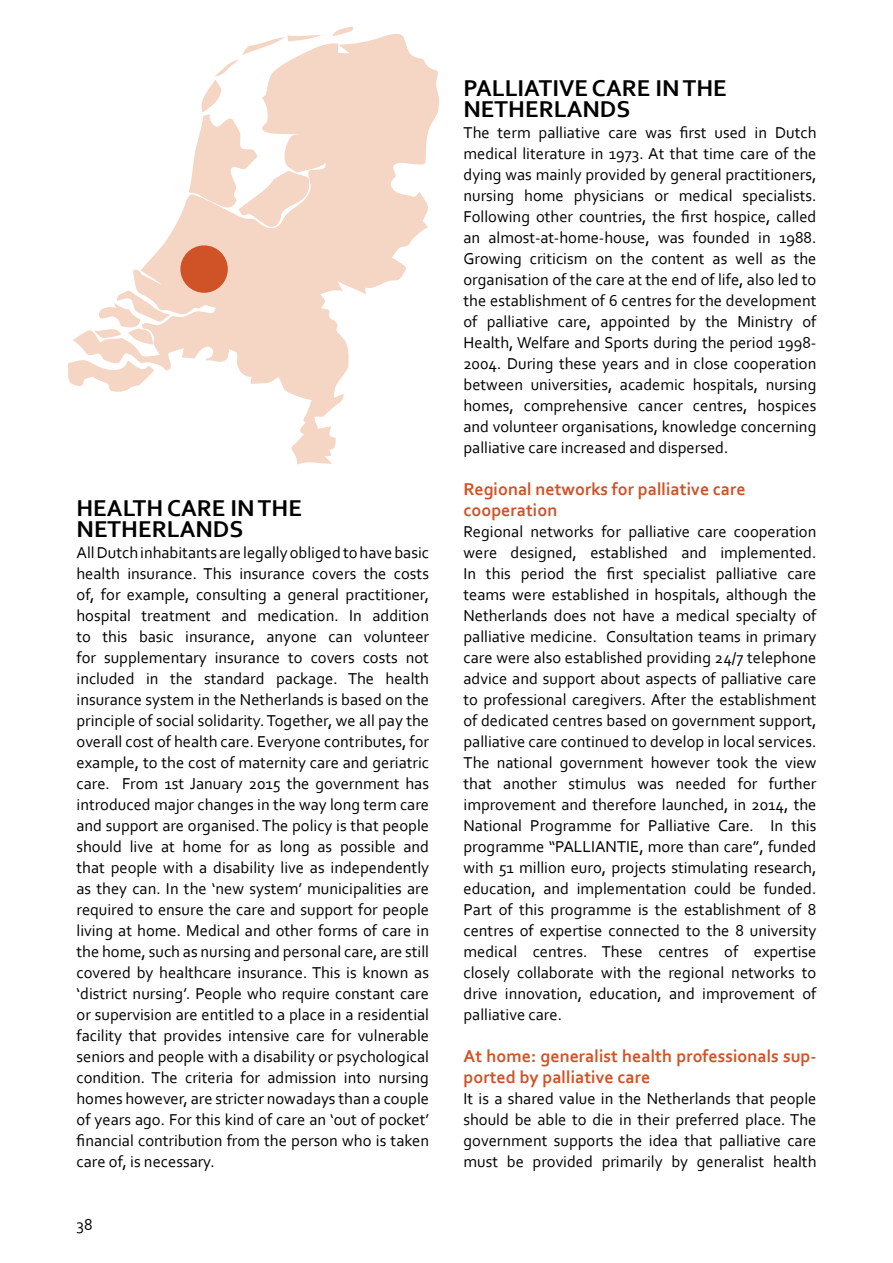
<style>
.page{position:relative;width:893px;height:1263px;background:#fff}
.page>*{position:absolute;margin:0;border:0;box-sizing:border-box;transform-origin:0 0}
.t1{font:700 24px/21px "Corbel";color:#000}
.t2{font:700 18px/21px "Corbel";color:#d05328}
.t3{font:16.5px/21px "Corbel";color:#000;text-align:justify}
</style>
<div class="page">
<svg style="left:68px;top:27px;width:371px;height:438px"></svg>
<div style="left:180px;top:245px;width:48px;height:48px;background:#d05328;border-radius:50%"></div>
<h1 class="t1" style="left:77px;top:497px;width:227px">HEALTH CARE IN THE<br>NETHERLANDS</h1>
<p class="t3" style="left:77px;top:542px;width:354px">All Dutch inhabitants are legally obliged to have basic health insurance. This insurance covers the costs of, for example, consulting a general practitioner, hospital treatment and medication. In addition to this basic insurance, anyone can volunteer for supplementary insurance to covers costs not included in the standard package. The health insurance system in the Netherlands is based on the principle of social solidarity. Together, we all pay the overall cost of health care. Everyone contributes, for example, to the cost of maternity care and geriatric care. From 1st January 2015 the government has introduced major changes in the way long term care and support are organised. The policy is that people should live at home for as long as possible and that people with a disability live as independently as they can. In the ‘new system’ municipalities are required to ensure the care and support for people living at home. Medical and other forms of care in the home, such as nursing and personal care, are still covered by healthcare insurance. This is known as ‘district nursing’. People who require constant care or supervision are entitled to a place in a residential facility that provides intensive care for vulnerable seniors and people with a disability or psychological condition. The criteria for admission into nursing homes however, are stricter nowadays than a couple of years ago. For this kind of care an ‘out of pocket’ financial contribution from the person who is taken care of, is necessary.</p>
<p class="t3" style="left:77px;top:1214px;width:17px">38</p>
<h1 class="t1" style="left:463px;top:77px;width:265px">PALLIATIVE CARE IN THE<br>NETHERLANDS</h1>
<p class="t3" style="left:463px;top:122px;width:354px">The term palliative care was first used in Dutch medical literature in 1973. At that time care of the dying was mainly provided by general practitioners, nursing home physicians or medical specialists.<br>Following other countries, the first hospice, called an almost-at-home-house, was founded in 1988.<br>Growing criticism on the content as well as the organisation of the care at the end of life, also led to the establishment of 6 centres for the development of palliative care, appointed by the Ministry of Health, Welfare and Sports during the period 1998- 2004. During these years and in close cooperation between universities, academic hospitals, nursing homes, comprehensive cancer centres, hospices and volunteer organisations, knowledge concerning palliative care increased and dispersed.</p>
<p class="t2" style="left:463px;top:478px;width:284px">Regional networks for palliative care cooperation</p>
<p class="t3" style="left:463px;top:521px;width:354px">Regional networks for palliative care cooperation were designed, established and implemented.<br>In this period the first specialist palliative care teams were established in hospitals, although the Netherlands does not have a medical specialty of palliative medicine. Consultation teams in primary care were also established providing 24/7 telephone advice and support about aspects of palliative care to professional caregivers. After the establishment of dedicated centres based on government support, palliative care continued to develop in local services.<br>The national government however took the view that another stimulus was needed for further improvement and therefore launched, in 2014, the National Programme for Palliative Care. In this programme “PALLIANTIE, more than care”, funded with 51 million euro, projects stimulating research, education, and implementation could be funded.<br>Part of this programme is the establishment of 8 centres of expertise connected to the 8 university medical centres. These centres of expertise closely collaborate with the regional networks to drive innovation, education, and improvement of palliative care.</p>
<p class="t2" style="left:463px;top:1045px;width:354px">At home: generalist health professionals sup&shy;ported by palliative care</p>
<p class="t3" style="left:463px;top:1088px;width:354px">It is a shared value in the Netherlands that people should be able to die in their preferred place. The government supports the idea that palliative care must be provided primarily by generalist health</p>
</div>
